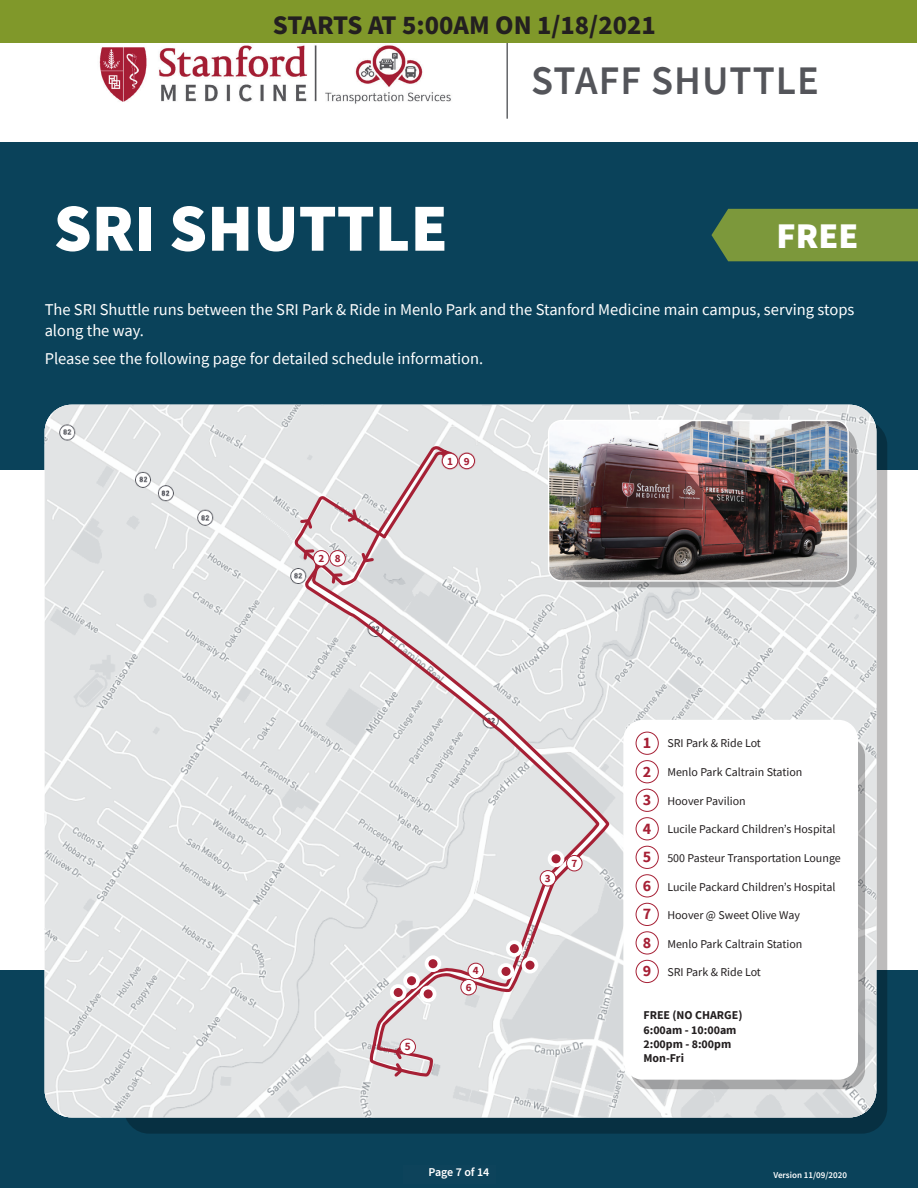
<style>
.page{position:relative;width:918px;height:1188px;background:#fff}
.page>*{position:absolute;margin:0;border:0;box-sizing:border-box;transform-origin:0 0}
.t1{font:900 67.5px "Source Sans Pro";color:#fff}
.t2{font:600 40.5px "Source Sans Pro";letter-spacing:.025em;color:#54555a}
.t3{font:900 36px "Source Sans Pro";color:#fff}
.t4{font:700 27px "Source Sans Pro";color:#231f20}
.t5{font:16.5px/21px "Source Sans Pro";color:#fff}
.t6{font:700 16.05px/28.5px "Source Sans Pro";color:#a62035;text-align:justify}
.t7{font:12px "Source Sans Pro";color:#231f20}
.t8{font:700 12px/14.4px "Source Sans Pro";color:#231f20}
.t9{font:600 12px "Source Sans Pro";letter-spacing:-.005em;color:#fff}
.t10{font:700 12px "Source Sans Pro";letter-spacing:-.01em;color:#fff}
.t11{font:700 11.1px "Source Sans Pro";color:#a62035}
.t12{font:600 9px "Source Sans Pro";color:#fff}
</style>
<div class="page">
<div style="left:0;top:970px;width:918px;height:218px;background:#0a425a"></div>
<div style="left:0;top:143px;width:918px;height:327px;background:#0a425a"></div>
<svg style="left:124px;top:420px;width:763px;height:714px;background:#415d6a"></svg>
<img style="left:45px;top:405px;width:831px;height:712px">
<svg style="left:370px;top:1051px;width:64px;height:29px;background:#d5b8bd"></svg>
<svg style="left:310px;top:562px;width:301px;height:489px;background:#dfdddf"></svg>
<svg style="left:291px;top:443px;width:168px;height:163px;background:#ddd5d8"></svg>
<svg style="left:441px;top:452px;width:18px;height:18px"></svg>
<div style="left:442px;top:453px;width:16px;height:16px;background:#fff;border-radius:50%"></div>
<div style="left:442px;top:453px;width:16px;height:16px;border:1px solid #a62035;border-radius:50%"></div>
<svg style="left:458px;top:452px;width:18px;height:18px"></svg>
<div style="left:459px;top:453px;width:16px;height:16px;background:#fff;border-radius:50%"></div>
<div style="left:459px;top:453px;width:16px;height:16px;border:1px solid #a62035;border-radius:50%"></div>
<div style="left:314px;top:551px;width:15px;height:15px;background:#fff;border-radius:50%"></div>
<div style="left:313px;top:550px;width:16px;height:16px;border:1px solid #a62035;border-radius:50%"></div>
<div style="left:330px;top:551px;width:15px;height:15px;background:#fff;border-radius:50%"></div>
<div style="left:330px;top:550px;width:16px;height:16px;border:1px solid #a62035;border-radius:50%"></div>
<div style="left:540px;top:871px;width:16px;height:15px;background:#fff;border-radius:50%"></div>
<div style="left:540px;top:870px;width:16px;height:16px;border:1px solid #a62035;border-radius:50%"></div>
<hr style="left:507px;top:39px;width:1px;height:80px;background:#4d4f53">
<img style="left:99px;top:45px;width:352px;height:59px">
<svg style="left:567px;top:425px;width:290px;height:162px;background:#a8a8a9"></svg>
<img style="left:549px;top:421px;width:299px;height:160px">
<div style="left:548px;top:420px;width:301px;height:162px;border:1px solid #fff;border-radius:13px"></div>
<svg style="left:630px;top:737px;width:235px;height:352px;background:#a6a7a8"></svg>
<div style="left:623px;top:720px;width:235px;height:360px;background:#fff;border-radius:20px"></div>
<div style="left:636px;top:732px;width:23px;height:23px;border:1px solid #a62035;border-radius:50%"></div>
<div style="left:636px;top:789px;width:23px;height:23px;border:1px solid #a62035;border-radius:50%"></div>
<div style="left:636px;top:760px;width:23px;height:23px;border:1px solid #a62035;border-radius:50%"></div>
<div style="left:636px;top:817px;width:23px;height:23px;border:1px solid #a62035;border-radius:50%"></div>
<div style="left:636px;top:846px;width:23px;height:23px;border:1px solid #a62035;border-radius:50%"></div>
<div style="left:636px;top:874px;width:23px;height:23px;border:1px solid #a62035;border-radius:50%"></div>
<div style="left:636px;top:903px;width:23px;height:23px;border:1px solid #a62035;border-radius:50%"></div>
<div style="left:636px;top:931px;width:23px;height:23px;border:1px solid #a62035;border-radius:50%"></div>
<div style="left:636px;top:960px;width:23px;height:23px;border:1px solid #a62035;border-radius:50%"></div>
<div style="left:711px;top:209px;width:207px;height:52px;background:#7c983b"></div>
<div style="left:468px;top:963px;width:16px;height:16px;background:#fff;border-radius:50%"></div>
<div style="left:468px;top:963px;width:16px;height:16px;border:1px solid #a62035;border-radius:50%"></div>
<div style="left:400px;top:1039px;width:15px;height:16px;background:#fff;border-radius:50%"></div>
<div style="left:400px;top:1039px;width:16px;height:16px;border:1px solid #a62035;border-radius:50%"></div>
<div style="left:461px;top:979px;width:15px;height:16px;background:#fff;border-radius:50%"></div>
<div style="left:461px;top:979px;width:16px;height:16px;border:1px solid #a62035;border-radius:50%"></div>
<div style="left:567px;top:855px;width:15px;height:16px;background:#fff;border-radius:50%"></div>
<div style="left:566px;top:855px;width:16px;height:16px;border:1px solid #a62035;border-radius:50%"></div>
<div style="left:550px;top:852px;width:12px;height:13px;background:#a62035;border-radius:50%"></div>
<div style="left:548px;top:851px;width:16px;height:16px;border:4px solid #fff;border-radius:50%"></div>
<div style="left:508px;top:942px;width:13px;height:13px;background:#a62035;border-radius:50%"></div>
<div style="left:506px;top:940px;width:17px;height:17px;border:4px solid #fff;border-radius:50%"></div>
<div style="left:524px;top:959px;width:12px;height:13px;background:#a62035;border-radius:50%"></div>
<div style="left:522px;top:957px;width:16px;height:17px;border:4px solid #fff;border-radius:50%"></div>
<div style="left:500px;top:965px;width:12px;height:13px;background:#a62035;border-radius:50%"></div>
<div style="left:498px;top:963px;width:16px;height:17px;border:4px solid #fff;border-radius:50%"></div>
<div style="left:427px;top:957px;width:12px;height:13px;background:#a62035;border-radius:50%"></div>
<div style="left:425px;top:955px;width:16px;height:17px;border:4px solid #fff;border-radius:50%"></div>
<div style="left:405px;top:974px;width:13px;height:13px;background:#a62035;border-radius:50%"></div>
<div style="left:403px;top:972px;width:17px;height:17px;border:4px solid #fff;border-radius:50%"></div>
<div style="left:422px;top:988px;width:13px;height:12px;background:#a62035;border-radius:50%"></div>
<div style="left:420px;top:986px;width:16px;height:16px;border:4px solid #fff;border-radius:50%"></div>
<div style="left:392px;top:986px;width:13px;height:13px;background:#a62035;border-radius:50%"></div>
<div style="left:390px;top:984px;width:16px;height:17px;border:4px solid #fff;border-radius:50%"></div>
<div style="left:1px;top:1px;width:916px;height:42px;background:#80982a"></div>
<p class="t4" style="left:273px;top:6px;width:384px">STARTS AT 5:00AM ON 1/18/2021</p>
<h1 class="t1" style="left:54px;top:182px;width:396px">SRI SHUTTLE</h1>
<h2 class="t2" style="left:531px;top:54px;width:289px">STAFF SHUTTLE</h2>
<h3 class="t3" style="left:777px;top:211px;width:84px">FREE</h3>
<h3 class="t5" style="left:45px;top:299px;width:811px">The SRI Shuttle runs between the SRI Park &amp; Ride in Menlo Park and the Stanford Medicine main campus, serving stops along the way.</h3>
<h3 class="t5" style="left:45px;top:348px;width:440px">Please see the following page for detailed schedule information.</h3>
<p class="t11" style="left:318px;top:550px;width:24px">2 8</p>
<p class="t11" style="left:447px;top:453px;width:24px">1 9</p>
<p class="t11" style="left:405px;top:1039px;width:7px">5</p>
<p class="t11" style="left:473px;top:963px;width:7px">4</p>
<p class="t11" style="left:466px;top:979px;width:7px">6</p>
<p class="t11" style="left:545px;top:870px;width:7px">3</p>
<p class="t11" style="left:571px;top:855px;width:7px">7</p>
<h3 class="t6" style="left:643px;top:728px;width:10px">1</h3>
<p class="t7" style="left:667px;top:736px;width:95px">SRI Park &amp; Ride Lot</p>
<p class="t7" style="left:667px;top:764px;width:137px">Menlo Park Caltrain Station</p>
<p class="t7" style="left:667px;top:793px;width:80px">Hoover Pavilion</p>
<p class="t7" style="left:667px;top:822px;width:170px">Lucile Packard Children’s Hospital</p>
<p class="t7" style="left:667px;top:850px;width:175px">500 Pasteur Transportation Lounge</p>
<p class="t7" style="left:667px;top:879px;width:170px">Lucile Packard Children’s Hospital</p>
<p class="t7" style="left:667px;top:908px;width:134px">Hoover @ Sweet Olive Way</p>
<p class="t7" style="left:667px;top:936px;width:137px">Menlo Park Caltrain Station</p>
<p class="t7" style="left:667px;top:965px;width:95px">SRI Park &amp; Ride Lot</p>
<p class="t8" style="left:643px;top:1008px;width:101px">FREE (NO CHARGE)<br>6:00am - 10:00am<br>2:00pm - 8:00pm<br>Mon-Fri</p>
<h3 class="t6" style="left:643px;top:757px;width:10px">2</h3>
<h3 class="t6" style="left:643px;top:785px;width:10px">3</h3>
<h3 class="t6" style="left:643px;top:814px;width:10px">4<br>5<br>6<br>7<br>8<br>9</h3>
<p class="t9" style="left:429px;top:1164px;width:62px">Page 7 of 14</p>
<p class="t12" style="left:773px;top:1170px;width:75px">Version 11/09/2020</p>
<p class="t10" style="left:431px;top:1167px;width:58px">Page 2 of 5</p>
</div>
